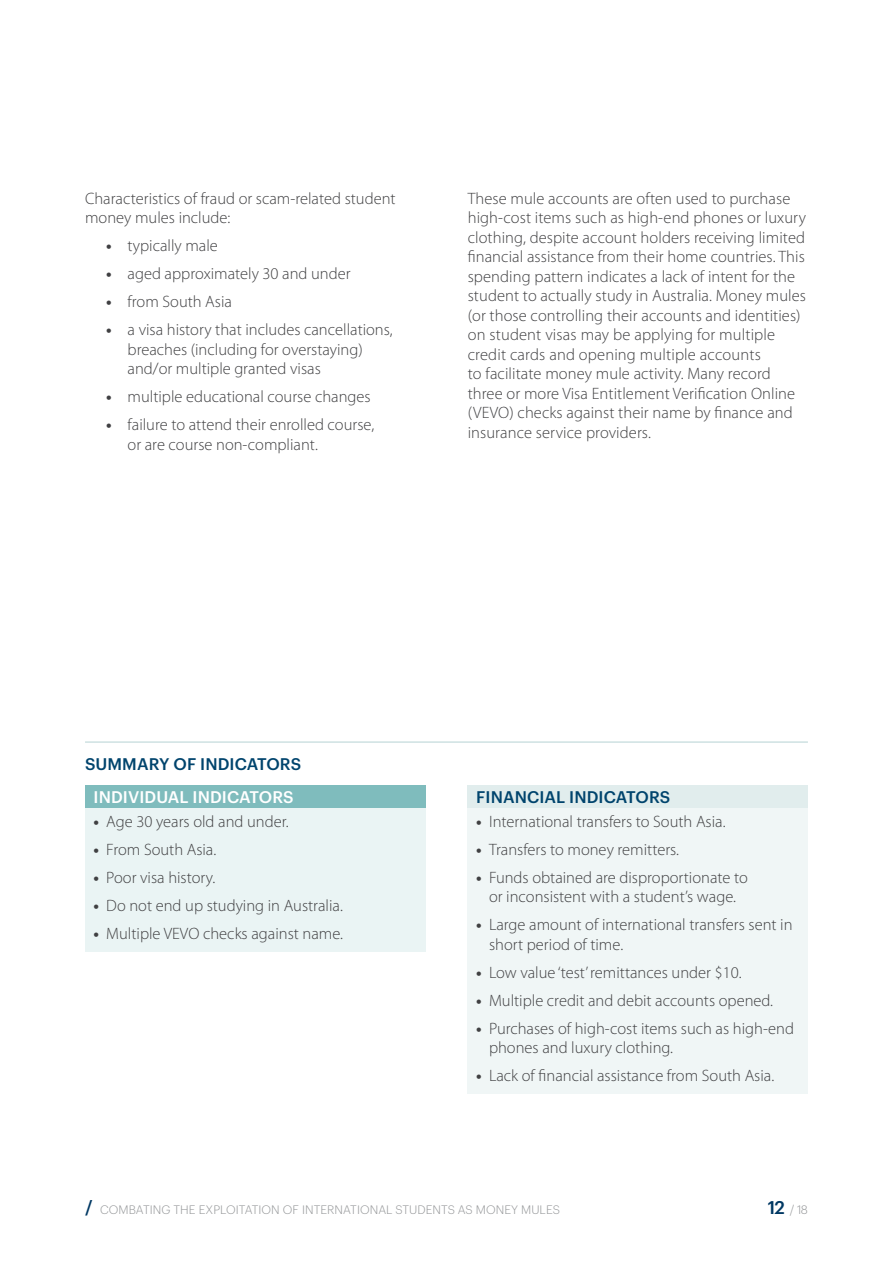
<style>
.page{position:relative;width:893px;height:1263px;background:#fff}
.page>*{position:absolute;margin:0;border:0;box-sizing:border-box;transform-origin:0 0}
.t1{font:300 16.5px/19.5px "Myriad Pro";color:#404042}
.t2{font:500 16.5px "Graphik";letter-spacing:.005em;color:#00446d}
.t3{font:500 16.5px "Graphik";letter-spacing:.005em;color:#fff}
.t4{font:300 12px "Graphik";letter-spacing:.005em;color:#939597}
.s1{font-weight:700}
.s2{font-weight:500;font-size:18px;color:#003863}
</style>
<div class="page">
<hr style="left:85px;top:742px;width:723px;height:1px;background:#b6d2d3">
<div style="left:85px;top:785px;width:340px;height:23px;background:#7fbcbd"></div>
<div style="left:85px;top:808px;width:340px;height:31px;background:#eaf4f4"></div>
<div style="left:85px;top:836px;width:340px;height:31px;background:#eaf4f4"></div>
<div style="left:85px;top:864px;width:340px;height:31px;background:#eaf4f4"></div>
<div style="left:85px;top:892px;width:340px;height:31px;background:#eaf4f4"></div>
<div style="left:85px;top:920px;width:340px;height:31px;background:#eaf4f4"></div>
<div style="left:468px;top:785px;width:340px;height:23px;background:#e1eded"></div>
<div style="left:468px;top:808px;width:340px;height:31px;background:#f0f6f6"></div>
<div style="left:468px;top:836px;width:340px;height:31px;background:#f0f6f6"></div>
<div style="left:468px;top:864px;width:340px;height:51px;background:#f0f6f6"></div>
<div style="left:468px;top:912px;width:340px;height:50px;background:#f0f6f6"></div>
<div style="left:468px;top:959px;width:340px;height:31px;background:#f0f6f6"></div>
<div style="left:468px;top:987px;width:340px;height:31px;background:#f0f6f6"></div>
<div style="left:468px;top:1015px;width:340px;height:51px;background:#f0f6f6"></div>
<div style="left:468px;top:1063px;width:340px;height:31px;background:#f0f6f6"></div>
<p class="t1" style="left:85px;top:190px;width:312px">Characteristics of fraud or scam-related student money mules include:</p>
<p class="t1" style="left:106px;top:237px;width:113px"><span class="s1">•</span> typically male</p>
<p class="t1" style="left:106px;top:265px;width:246px"><span class="s1">•</span> aged approximately 30 and under</p>
<p class="t1" style="left:106px;top:293px;width:127px"><span class="s1">•</span> from South Asia</p>
<p class="t1" style="left:128px;top:321px;width:267px;text-indent:-21px"><span class="s1">•</span> a visa history that includes cancellations, breaches (including for overstaying) and/or multiple granted visas</p>
<p class="t1" style="left:106px;top:388px;width:266px"><span class="s1">•</span> multiple educational course changes</p>
<p class="t1" style="left:128px;top:416px;width:248px;text-indent:-21px"><span class="s1">•</span> failure to attend their enrolled course, or are course non-compliant.</p>
<p class="t1" style="left:468px;top:190px;width:340px">These mule accounts are often used to purchase high-cost items such as high-end phones or luxury clothing, despite account holders receiving limited financial assistance from their home countries. This spending pattern indicates a lack of intent for the student to actually study in Australia. Money mules (or those controlling their accounts and identities) on student visas may be applying for multiple credit cards and opening multiple accounts<br>to facilitate money mule activity. Many record three or more Visa Entitlement Verification Online (VEVO) checks against their name by finance and insurance service providers.</p>
<p class="t2" style="left:85px;top:755px;width:218px">SUMMARY OF INDICATORS</p>
<p class="t3" style="left:94px;top:788px;width:201px">INDIVIDUAL INDICATORS</p>
<p class="t1" style="left:94px;top:813px;width:197px"><span class="s1">•</span> Age 30 years old and under.</p>
<p class="t1" style="left:94px;top:841px;width:124px"><span class="s1">•</span> From South Asia.</p>
<p class="t1" style="left:94px;top:869px;width:123px"><span class="s1">•</span> Poor visa history.</p>
<p class="t1" style="left:94px;top:897px;width:251px"><span class="s1">•</span> Do not end up studying in Australia.</p>
<p class="t1" style="left:94px;top:925px;width:251px"><span class="s1">•</span> Multiple VEVO checks against name.</p>
<p class="t2" style="left:476px;top:788px;width:195px">FINANCIAL INDICATORS</p>
<p class="t1" style="left:476px;top:813px;width:251px"><span class="s1">•</span> International transfers to South Asia.</p>
<p class="t1" style="left:476px;top:841px;width:204px"><span class="s1">•</span> Transfers to money remitters.</p>
<p class="t1" style="left:476px;top:869px;width:273px;text-align:center"><span class="s1">•</span> Funds obtained are disproportionate to or inconsistent with a student’s wage.</p>
<p class="t1" style="left:489px;top:916px;width:305px;text-indent:-13px"><span class="s1">•</span> Large amount of international transfers sent in short period of time.</p>
<p class="t1" style="left:476px;top:964px;width:267px"><span class="s1">•</span> Low value ‘test’ remittances under $10.</p>
<p class="t1" style="left:476px;top:992px;width:298px"><span class="s1">•</span> Multiple credit and debit accounts opened.</p>
<p class="t1" style="left:489px;top:1020px;width:307px;text-indent:-13px"><span class="s1">•</span> Purchases of high-cost items such as high-end phones and luxury clothing.</p>
<p class="t1" style="left:476px;top:1067px;width:299px"><span class="s1">•</span> Lack of financial assistance from South Asia.</p>
<p class="t4" style="left:85px;top:1203px;width:476px"><span class="s2">/</span> COMBATING THE EXPLOITATION OF INTERNATIONAL STUDENTS AS MONEY MULES</p>
<p class="t4" style="left:768px;top:1205px;width:42px"><span class="s2">12</span> / 18</p>
</div>
